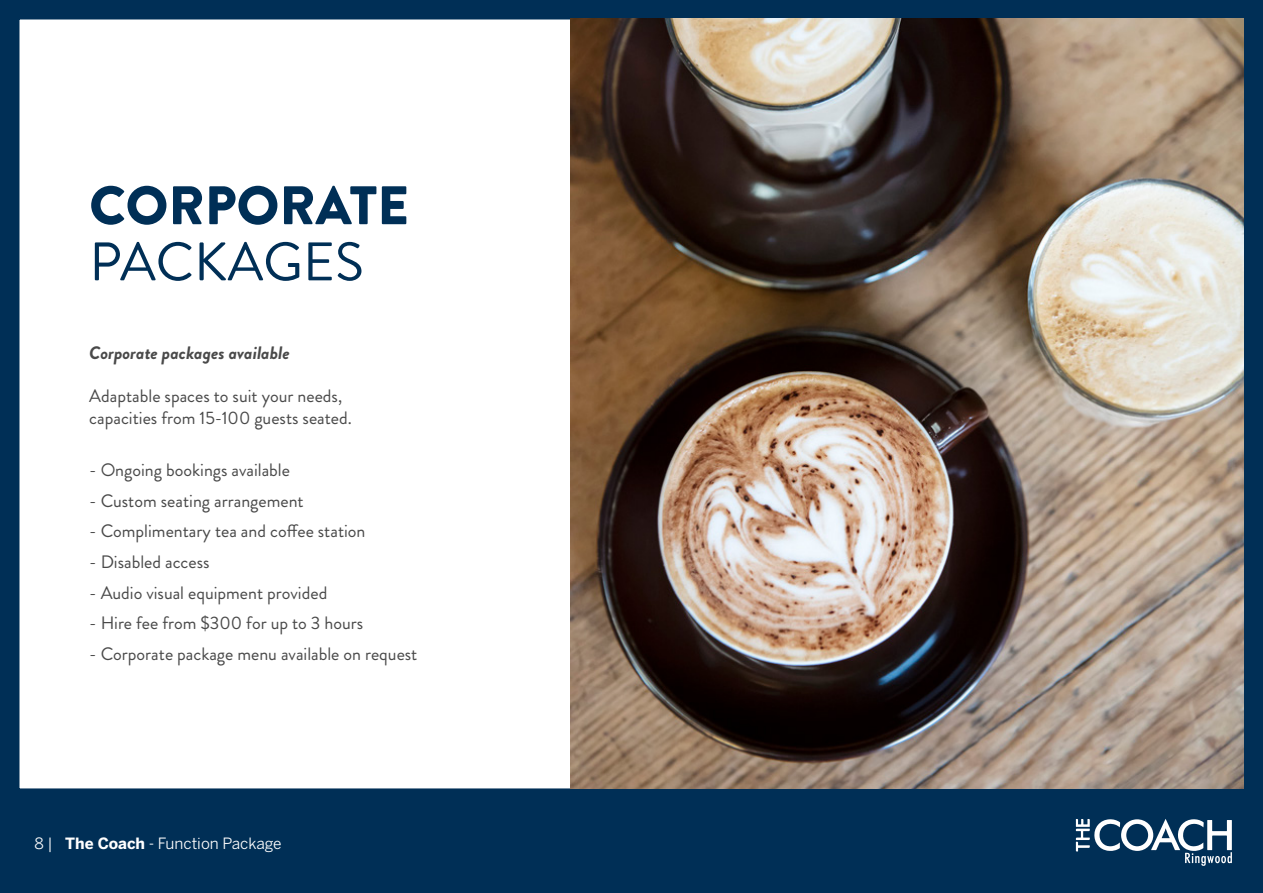
<style>
.page{position:relative;width:1263px;height:893px;background:#fff}
.page>*{position:absolute;margin:0;border:0;box-sizing:border-box;transform-origin:0 0}
.t1{font:900 54.15px "Brandon Grotesque";color:#002f56}
.t2{font:54.15px "Brandon Grotesque";color:#002f56}
.t3{font:18px/21.6px "Brandon Grotesque";color:#494949}
.t4{font:italic 700 18px "Brandon Grotesque";color:#494949}
.t5{font:15.45px "Benton Sans";color:#fff}
.s1{font-weight:700}
</style>
<div class="page">
<div style="left:0;top:0;width:1263px;height:808px;border:19px solid #002f56"></div>
<div style="left:0;top:804px;width:1263px;height:89px;background:#002f56"></div>
<svg style="left:1076px;top:819px;width:156px;height:47px"></svg>
<img style="left:570px;top:19px;width:674px;height:769px">
<h1 class="t1" style="left:89px;top:167px;width:321px">CORPORATE</h1>
<h1 class="t2" style="left:89px;top:224px;width:276px">PACKAGES</h1>
<p class="t4" style="left:89px;top:340px;width:202px">Corporate packages available</p>
<p class="t3" style="left:89px;top:386px;width:264px">Adaptable spaces to suit your needs, capacities from 15-100 guests seated.</p>
<p class="t3" style="left:89px;top:459px;width:202px">- Ongoing bookings available</p>
<p class="t3" style="left:89px;top:490px;width:216px">- Custom seating arrangement</p>
<p class="t3" style="left:89px;top:521px;width:278px">- Complimentary tea and coffee station</p>
<p class="t3" style="left:89px;top:551px;width:122px">- Disabled access</p>
<p class="t3" style="left:89px;top:582px;width:240px">- Audio visual equipment provided</p>
<p class="t3" style="left:89px;top:612px;width:275px">- Hire fee from $300 for up to 3 hours</p>
<p class="t3" style="left:89px;top:643px;width:330px">- Corporate package menu available on request</p>
<p class="t5" style="left:35px;top:834px;width:249px">8 | <span class="s1">The Coach</span> - Function Package</p>
</div>
